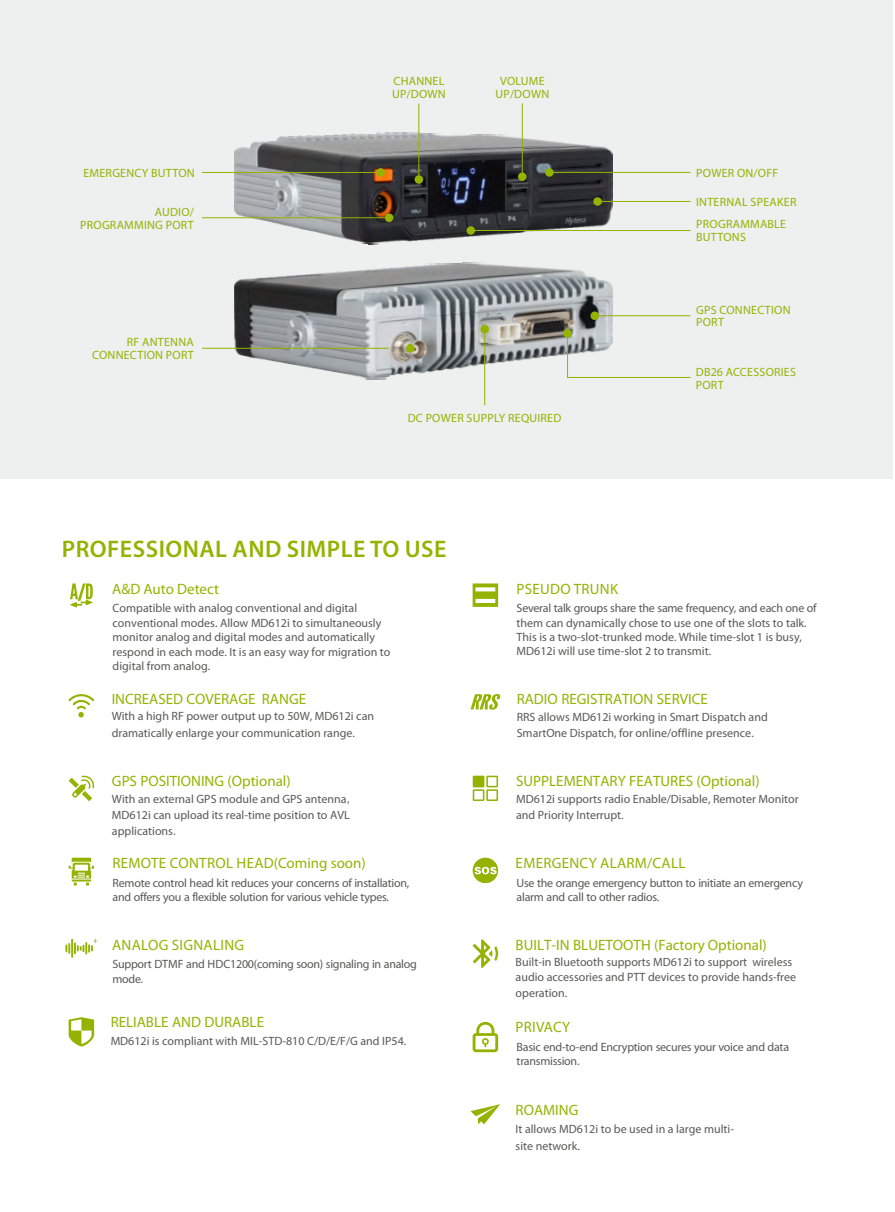
<style>
.page{position:relative;width:895px;height:1212px;background:#fff}
.page>*{position:absolute;margin:0;border:0;box-sizing:border-box;transform-origin:0 0}
.t1{font:600 24px "Myriad Pro";letter-spacing:.02em;color:#94b301}
.t2{font:15px "Myriad Pro";color:#94b301}
.t3{font:15px "Myriad Pro";letter-spacing:.02em;color:#94b301}
.t4{font:12px/14.4px "Myriad Pro";color:#595857}
.t5{font:12px/14.4px "Myriad Pro";letter-spacing:-.02em;color:#595857}
.t6{font:12px/13px "Myriad Pro";letter-spacing:.02em;color:#94b301}
.s1{font-family:"Sim Sun"}
</style>
<div class="page">
<svg style="left:70px;top:583px;width:23px;height:24px"></svg>
<svg style="left:69px;top:694px;width:25px;height:23px"></svg>
<svg style="left:69px;top:858px;width:25px;height:27px"></svg>
<svg style="left:65px;top:939px;width:32px;height:19px"></svg>
<svg style="left:473px;top:1021px;width:25px;height:31px"></svg>
<svg style="left:473px;top:858px;width:25px;height:25px"></svg>
<div style="left:0;top:0;width:893px;height:479px;background:#eeefef"></div>
<svg style="left:470px;top:694px;width:31px;height:16px"></svg>
<svg style="left:473px;top:583px;width:25px;height:24px"></svg>
<svg style="left:473px;top:776px;width:25px;height:25px"></svg>
<img style="left:234px;top:262px;width:378px;height:119px">
<img style="left:234px;top:130px;width:378px;height:115px">
<img style="left:428px;top:160px;width:76px;height:58px">
<hr style="left:202px;top:172px;width:179px;height:1px;background:#94b301">
<div style="left:376px;top:168px;width:9px;height:9px;background:#94b301;border-radius:50%"></div>
<hr style="left:418px;top:104px;width:1px;height:75px;background:#94b301">
<div style="left:415px;top:175px;width:8px;height:9px;background:#94b301;border-radius:50%"></div>
<div style="left:518px;top:172px;width:8px;height:9px;background:#94b301;border-radius:50%"></div>
<div style="left:545px;top:168px;width:9px;height:9px;background:#94b301;border-radius:50%"></div>
<hr style="left:551px;top:172px;width:139px;height:1px;background:#94b301">
<div style="left:385px;top:213px;width:8px;height:9px;background:#94b301;border-radius:50%"></div>
<div style="left:466px;top:226px;width:9px;height:9px;background:#94b301;border-radius:50%"></div>
<div style="left:593px;top:197px;width:9px;height:9px;background:#94b301;border-radius:50%"></div>
<div style="left:406px;top:344px;width:9px;height:8px;background:#94b301;border-radius:50%"></div>
<div style="left:480px;top:325px;width:9px;height:8px;background:#94b301;border-radius:50%"></div>
<div style="left:563px;top:329px;width:9px;height:9px;background:#94b301;border-radius:50%"></div>
<div style="left:590px;top:311px;width:9px;height:9px;background:#94b301;border-radius:50%"></div>
<hr style="left:202px;top:217px;width:187px;height:1px;background:#94b301">
<hr style="left:597px;top:201px;width:93px;height:1px;background:#94b301">
<hr style="left:522px;top:104px;width:1px;height:73px;background:#94b301">
<hr style="left:472px;top:230px;width:218px;height:1px;background:#94b301">
<hr style="left:202px;top:348px;width:187px;height:1px;background:#94b301">
<hr style="left:595px;top:315px;width:95px;height:1px;background:#94b301">
<hr style="left:484px;top:329px;width:1px;height:76px;background:#94b301">
<svg style="left:567px;top:333px;width:124px;height:45px"></svg>
<svg style="left:69px;top:775px;width:26px;height:26px"></svg>
<svg style="left:473px;top:939px;width:25px;height:29px"></svg>
<svg style="left:69px;top:1017px;width:25px;height:29px"></svg>
<svg style="left:470px;top:1104px;width:30px;height:20px"></svg>
<p class="t6" style="left:83px;top:167px;width:113px">EMERGENCY BUTTON</p>
<p class="t6" style="left:80px;top:207px;width:115px;text-align:right">AUDIO/<br>PROGRAMMING PORT</p>
<p class="t6" style="left:92px;top:336px;width:103px;text-align:right">RF ANTENNA<br>CONNECTION PORT</p>
<p class="t6" style="left:392px;top:75px;width:55px">CHANNEL<br>UP/DOWN</p>
<p class="t6" style="left:495px;top:75px;width:55px;text-align:center">VOLUME<br>UP/DOWN</p>
<p class="t6" style="left:408px;top:412px;width:155px">DC POWER SUPPLY REQUIRED</p>
<p class="t6" style="left:696px;top:167px;width:84px">POWER ON/OFF</p>
<p class="t6" style="left:696px;top:196px;width:102px">INTERNAL SPEAKER</p>
<p class="t6" style="left:696px;top:219px;width:91px">PROGRAMMABLE<br>BUTTONS</p>
<p class="t6" style="left:696px;top:304px;width:96px">GPS CONNECTION<br>PORT</p>
<p class="t6" style="left:696px;top:366px;width:102px">DB26 ACCESSORIES<br>PORT</p>
<h1 class="t1" style="left:62px;top:538px;width:386px">PROFESSIONAL AND SIMPLE TO USE</h1>
<p class="t2" style="left:112px;top:583px;width:108px">A&amp;D Auto Detect</p>
<p class="t4" style="left:113px;top:602px;width:279px">Compatible with analog conventional and digital conventional modes. Allow MD612i to simultaneously monitor analog and digital modes and automatically respond in each mode. It is an easy way for migration to digital from analog.</p>
<p class="t2" style="left:112px;top:689px;width:196px">INCREASED COVERAGE RANGE</p>
<p class="t4" style="left:112px;top:708px;width:264px;line-height:16.4px">With a high RF power output up to 50W, MD612i can dramatically enlarge your communication range.</p>
<p class="t2" style="left:112px;top:775px;width:180px">GPS POSITIONING (Optional)</p>
<p class="t4" style="left:112px;top:792px;width:242px;line-height:15.8px">With an external GPS module and GPS antenna<span class="s1">,<br></span>MD612i can upload its real-time position to AVL applications<span class="s1">.</span></p>
<p class="t3" style="left:112px;top:857px;width:255px">REMOTE CONTROL HEAD(Coming soon)</p>
<p class="t5" style="left:113px;top:876px;width:298px">Remote control head kit reduces your concerns of installation, and offers you a flexible solution for various vehicle types.</p>
<p class="t3" style="left:112px;top:938px;width:134px">ANALOG SIGNALING</p>
<p class="t5" style="left:112px;top:958px;width:306px">Support DTMF and HDC1200(coming soon) signaling in analog mode.</p>
<p class="t2" style="left:111px;top:1016px;width:155px">RELIABLE AND DURABLE</p>
<p class="t4" style="left:111px;top:1033px;width:297px">MD612i is compliant with MIL-STD-810 C/D/E/F/G and IP54.</p>
<p class="t3" style="left:517px;top:583px;width:103px">PSEUDO TRUNK</p>
<p class="t4" style="left:517px;top:602px;width:302px">Several talk groups share the same frequency, and each one of them can dynamically chose to use one of the slots to talk.<br>This is a two-slot-trunked mode. While time-slot 1 is busy, MD612i will use time-slot 2 to transmit.</p>
<p class="t2" style="left:517px;top:693px;width:193px">RADIO REGISTRATION SERVICE</p>
<p class="t4" style="left:517px;top:710px;width:252px;line-height:16.2px">RRS allows MD612i working in Smart Dispatch and<br>SmartOne Dispatch, for online/offline presence.</p>
<p class="t2" style="left:516px;top:775px;width:245px">SUPPLEMENTARY FEATURES (Optional)</p>
<p class="t4" style="left:516px;top:790px;width:284px;line-height:16.4px">MD612i supports radio Enable/Disable, Remoter Monitor and Priority Interrupt.</p>
<p class="t3" style="left:516px;top:857px;width:171px">EMERGENCY ALARM/CALL</p>
<p class="t5" style="left:517px;top:876px;width:288px">Use the orange emergency button to initiate an emergency alarm and call to other radios.</p>
<p class="t2" style="left:516px;top:938px;width:253px">BUILT-IN BLUETOOTH (Factory Optional)</p>
<p class="t4" style="left:516px;top:953px;width:282px;line-height:15.6px">Built-in Bluetooth supports MD612i to support wireless audio accessories and PTT devices to provide hands-free operation.</p>
<p class="t3" style="left:516px;top:1021px;width:56px">PRIVACY</p>
<p class="t5" style="left:517px;top:1040px;width:274px">Basic end-to-end Encryption secures your voice and data transmission<span class="s1">.</span></p>
<p class="t2" style="left:516px;top:1103px;width:64px">ROAMING</p>
<p class="t4" style="left:516px;top:1121px;width:220px;line-height:16.8px">It allows MD612i to be used in a large multi&shy;site network.</p>
</div>
